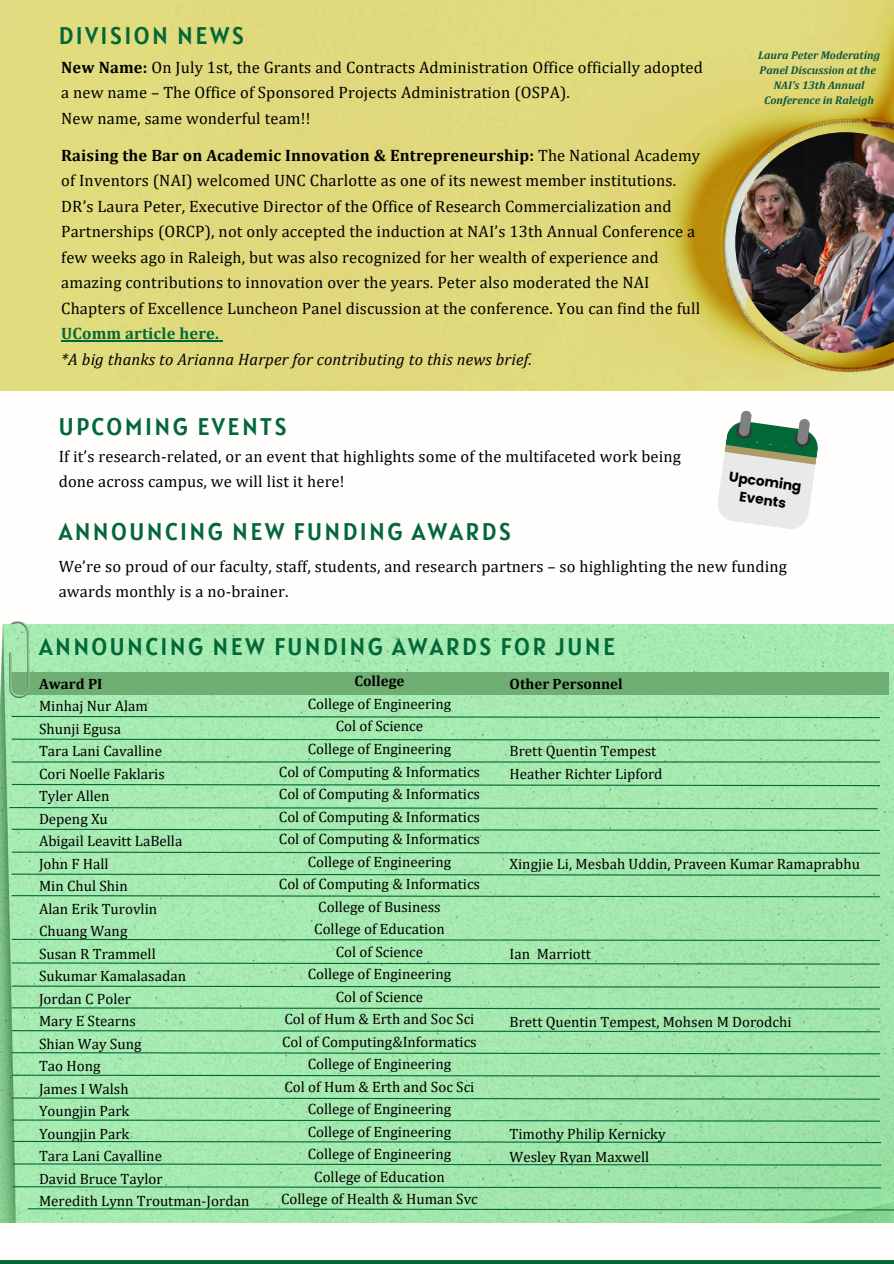
<style>
.page{position:relative;width:894px;height:1264px;background:#fff}
.page>*{position:absolute;margin:0;border:0;box-sizing:border-box;transform-origin:0 0}
.t1{font:24px "Alatsi";letter-spacing:.1em;color:#026838}
.t2{font:16.5px/25.5px "Cambria";letter-spacing:.01em;color:#000}
.t3{font:italic 16.5px "Cambria";letter-spacing:.01em;color:#000}
.t4{font:15px/22.5px "Cambria";color:#000}
.t5{font:700 15px "Cambria";color:#000}
.t6{font:700 13.65px/18.5px "Poppins";color:#000;text-align:center}
.t7{font:italic 700 11.25px/15px "Cambria";color:#0f573f}
.s1{font-weight:700}
.s2{font-weight:700;color:#026838}
</style>
<div class="page">
<svg style="left:0;top:1260px;width:893px;height:1px"></svg>
<hr style="left:0;top:1261px;width:893px;height:2px;background:#026838">
<svg style="left:718px;top:411px;width:100px;height:118px"></svg>
<img style="left:0;top:624px;width:893px;height:598px">
<div style="left:12px;top:672px;width:876px;height:22px;background:#70af73"></div>
<svg style="left:11px;top:738px;width:869px;height:3px;background:#67b882"></svg>
<svg style="left:11px;top:715px;width:869px;height:3px;background:#68b983"></svg>
<img style="left:9px;top:621px;width:21px;height:77px">
<svg style="left:11px;top:873px;width:869px;height:3px;background:#66b882"></svg>
<svg style="left:11px;top:851px;width:869px;height:3px;background:#67b882"></svg>
<svg style="left:11px;top:828px;width:869px;height:3px;background:#67b882"></svg>
<svg style="left:11px;top:783px;width:869px;height:3px;background:#68b983"></svg>
<hr style="left:12px;top:761px;width:867px;height:1px;background:#026838">
<svg style="left:11px;top:1051px;width:869px;height:3px;background:#69ba83"></svg>
<svg style="left:11px;top:1029px;width:869px;height:3px;background:#69ba83"></svg>
<svg style="left:11px;top:1006px;width:869px;height:4px;background:#76c48d"></svg>
<svg style="left:11px;top:985px;width:869px;height:3px;background:#66b881"></svg>
<svg style="left:11px;top:961px;width:869px;height:4px;background:#75c38d"></svg>
<svg style="left:11px;top:938px;width:869px;height:3px;background:#67b882"></svg>
<svg style="left:11px;top:894px;width:869px;height:3px;background:#69ba84"></svg>
<svg style="left:11px;top:1118px;width:869px;height:4px;background:#74c28b"></svg>
<svg style="left:11px;top:1096px;width:869px;height:4px;background:#74c38b"></svg>
<svg style="left:11px;top:1074px;width:869px;height:3px;background:#65b780"></svg>
<svg style="left:12px;top:1140px;width:870px;height:3px;background:#65b680"></svg>
<svg style="left:27px;top:1207px;width:866px;height:3px;background:#69ba82"></svg>
<svg style="left:12px;top:1185px;width:870px;height:3px;background:#69b982"></svg>
<svg style="left:12px;top:1162px;width:870px;height:4px;background:#73c28a"></svg>
<svg style="left:8px;top:806px;width:870px;height:3px;background:#69b983"></svg>
<img style="left:0;top:0;width:893px;height:390px">
<img style="left:735px;top:132px;width:158px;height:221px">
<hr style="left:61px;top:340px;width:158px;height:2px;background:#026838">
<h3 class="t1" style="left:59px;top:20px;width:187px">DIVISION NEWS</h3>
<p class="t2" style="left:61px;top:54px;width:643px"><span class="s1">New Name:</span> On July 1st, the Grants and Contracts Administration Office officially adopted a new name – The Office of Sponsored Projects Administration (OSPA).<br>New name, same wonderful team!!</p>
<h3 class="t2" style="left:61px;top:142px;width:640px"><span class="s1">Raising the Bar on Academic Innovation &amp; Entrepreneurship:</span> The National Academy of Inventors (NAI) welcomed UNC Charlotte as one of its newest member institutions.<br>DR’s Laura Peter, Executive Director of the Office of Research Commercialization and Partnerships (ORCP), not only accepted the induction at NAI’s 13th Annual Conference a few weeks ago in Raleigh, but was also recognized for her wealth of experience and amazing contributions to innovation over the years. Peter also moderated the NAI Chapters of Excellence Luncheon Panel discussion at the conference. You can find the full <span class="s2">UComm article here.</span></h3>
<h3 class="t3" style="left:61px;top:349px;width:472px">*A big thanks to Arianna Harper for contributing to this news brief.</h3>
<p class="t1" style="left:59px;top:410px;width:229px">UPCOMING EVENTS</p>
<h3 class="t2" style="left:59px;top:444px;width:623px;line-height:25px">If it’s research-related, or an event that highlights some of the multifaceted work being done across campus, we will list it here!</h3>
<h3 class="t7" style="left:758px;top:47px;width:123px">Laura Peter Moderating<br>Panel Discussion at the</h3>
<h3 class="t7" style="left:764px;top:77px;width:111px;text-align:center">NAI’s 13th Annual<br>Conference in Raleigh</h3>
<p class="t6" style="left:730px;top:467px;width:75px;rotate:8deg">Upcoming<br>Events</p>
<p class="t1" style="left:59px;top:516px;width:453px">ANNOUNCING NEW FUNDING AWARDS</p>
<h1 class="t2" style="left:59px;top:553px;width:729px">We’re so proud of our faculty, staff, students, and research partners – so highlighting the new funding awards monthly is a no-brainer.</h1>
<h3 class="t1" style="left:39px;top:631px;width:577px">ANNOUNCING NEW FUNDING AWARDS FOR JUNE</h3>
<p class="t4" style="left:39px;top:671px;width:212px"><span class="s1">Award PI<br></span>Minhaj Nur Alam<br>Shunji Egusa<br>Tara Lani Cavalline<br>Cori Noelle Faklaris<br>Tyler Allen<br>Depeng Xu<br>Abigail Leavitt LaBella<br>John F Hall<br>Min Chul Shin<br>Alan Erik Turovlin<br>Chuang Wang<br>Susan R Trammell<br>Sukumar Kamalasadan<br>Jordan C Poler<br>Mary E Stearns<br>Shian Way Sung<br>Tao Hong<br>James I Walsh<br>Youngjin Park<br>Youngjin Park<br>Tara Lani Cavalline<br>David Bruce Taylor<br>Meredith Lynn Troutman-Jordan</p>
<p class="t4" style="left:279px;top:669px;width:202px;text-align:center"><span class="s1">College<br></span>College of Engineering<br>Col of Science<br>College of Engineering<br>Col of Computing &amp; Informatics<br>Col of Computing &amp; Informatics<br>Col of Computing &amp; Informatics<br>Col of Computing &amp; Informatics<br>College of Engineering<br>Col of Computing &amp; Informatics<br>College of Business<br>College of Education<br>Col of Science<br>College of Engineering<br>Col of Science<br>Col of Hum &amp; Erth and Soc Sci<br>Col of Computing&amp;Informatics<br>College of Engineering<br>Col of Hum &amp; Erth and Soc Sci<br>College of Engineering<br>College of Engineering<br>College of Engineering<br>College of Education<br>College of Health &amp; Human Svc</p>
<h3 class="t5" style="left:509px;top:674px;width:115px">Other Personnel</h3>
<h3 class="t4" style="left:509px;top:739px;width:154px">Brett Quentin Tempest<br>Heather Richter Lipford</h3>
<p class="t4" style="left:509px;top:852px;width:352px">Xingjie Li, Mesbah Uddin, Praveen Kumar Ramaprabhu</p>
<h4 class="t4" style="left:509px;top:942px;width:83px">Ian Marriott</h4>
<h1 class="t4" style="left:509px;top:1009px;width:283px">Brett Quentin Tempest, Mohsen M Dorodchi</h1>
<h3 class="t4" style="left:509px;top:1122px;width:158px">Timothy Philip Kernicky<br>Wesley Ryan Maxwell</h3>
</div>
